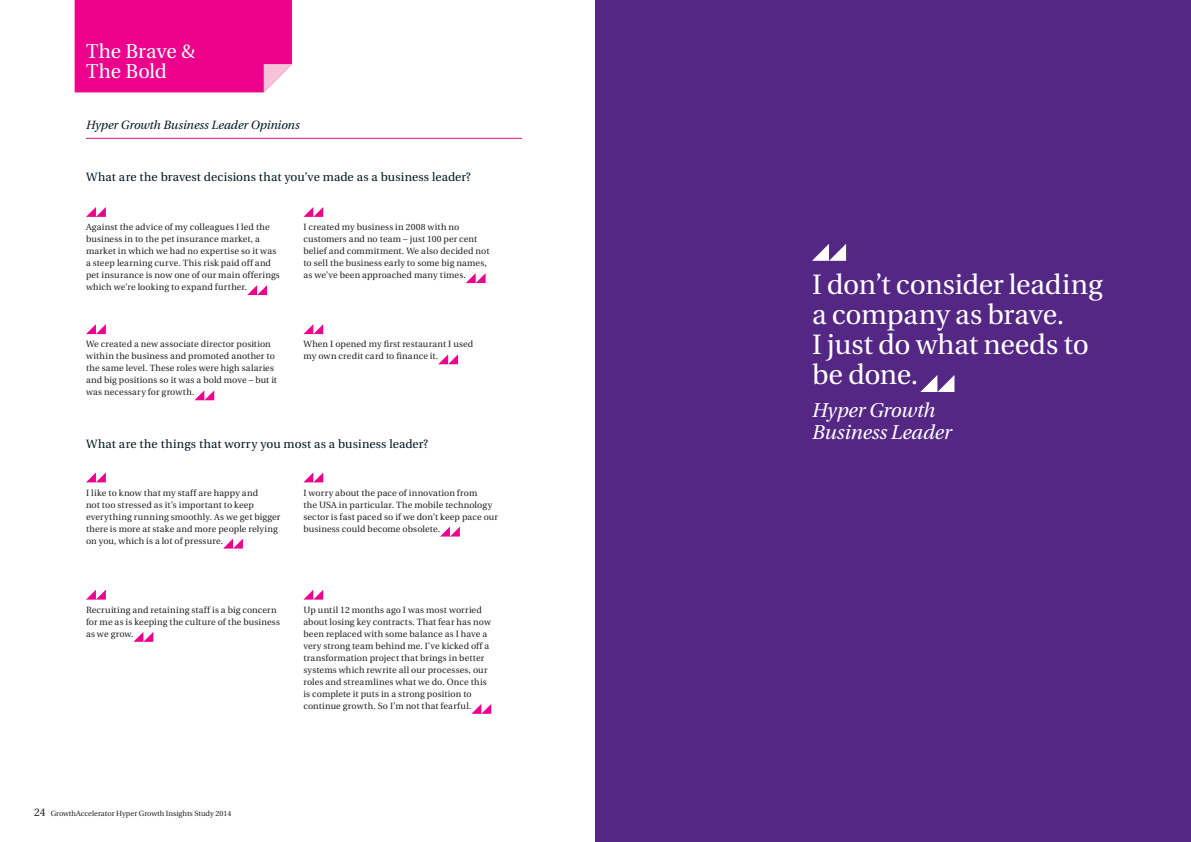
<style>
.page{position:relative;width:1191px;height:842px;background:#fff}
.page>*{position:absolute;margin:0;border:0;box-sizing:border-box;transform-origin:0 0}
.t1{font:28px/30px "Utopia";letter-spacing:-.01em;color:#fff}
.t2{font:italic 20px/22px "Utopia";letter-spacing:-.005em;color:#fff}
.t3{font:20px/20px "Utopia";letter-spacing:-.01em;color:#fff}
.t4{font:12px "Utopia";letter-spacing:.01em;color:#001722}
.t5{font:italic 12px "Utopia";letter-spacing:-.005em;color:#001722}
.t6{font:9px/12px "Utopia";letter-spacing:.015em;color:#231f20}
.t7{font:7.5px "Utopia";color:#231f20}
.s1{color:#001722}
.s2{font-size:11px}
</style>
<div class="page">
<div style="left:595px;top:0;width:596px;height:842px;background:#542785"></div>
<svg style="left:812px;top:244px;width:34px;height:17px"></svg>
<svg style="left:920px;top:375px;width:34px;height:17px"></svg>
<svg style="left:247px;top:285px;width:20px;height:10px"></svg>
<svg style="left:223px;top:539px;width:20px;height:9px"></svg>
<svg style="left:195px;top:390px;width:19px;height:10px"></svg>
<svg style="left:133px;top:632px;width:20px;height:10px"></svg>
<svg style="left:466px;top:273px;width:19px;height:10px"></svg>
<svg style="left:440px;top:527px;width:20px;height:9px"></svg>
<svg style="left:471px;top:704px;width:20px;height:10px"></svg>
<svg style="left:438px;top:354px;width:20px;height:10px"></svg>
<svg style="left:86px;top:207px;width:20px;height:10px"></svg>
<svg style="left:86px;top:472px;width:20px;height:10px"></svg>
<svg style="left:86px;top:324px;width:20px;height:10px"></svg>
<svg style="left:86px;top:590px;width:20px;height:10px"></svg>
<svg style="left:303px;top:207px;width:20px;height:10px"></svg>
<svg style="left:304px;top:472px;width:19px;height:10px"></svg>
<svg style="left:303px;top:590px;width:20px;height:10px"></svg>
<svg style="left:303px;top:324px;width:20px;height:10px"></svg>
<hr style="left:86px;top:138px;width:436px;height:1px;background:#ec008c">
<div style="left:75px;top:0;width:217px;height:92px;background:#ec008c"></div>
<h2 class="t3" style="left:86px;top:41px;width:111px">The Brave &amp;<br>The Bold</h2>
<h3 class="t5" style="left:86px;top:118px;width:215px">Hyper Growth Business Leader Opinions</h3>
<h3 class="t4" style="left:86px;top:170px;width:386px">What are the bravest decisions that you’ve made as a business leader?</h3>
<p class="t6" style="left:86px;top:221px;width:195px">Against the advice of my colleagues I led the business in to the pet insurance market, a market in which we had no expertise so it was a steep learning curve. This risk paid off and pet insurance is now one of our main offerings which we’re looking to expand further<span class="s1">.</span></p>
<p class="t6" style="left:86px;top:339px;width:192px">We created a new associate director position within the business and promoted another to the same level. These roles were high salaries and big positions so it was a bold move – but it was necessary for growth<span class="s1">.</span></p>
<p class="t6" style="left:303px;top:221px;width:187px">I created my business in 2008 with no customers and no team – just 100 per cent belief and commitment. We also decided not to sell the business early to some big names, as we’ve been approached many times<span class="s1">.</span></p>
<p class="t6" style="left:303px;top:339px;width:171px">When I opened my first restaurant I used my own credit card to finance it<span class="s1">.</span></p>
<h3 class="t4" style="left:86px;top:437px;width:344px">What are the things that worry you most as a business leader?</h3>
<p class="t6" style="left:86px;top:487px;width:196px">I like to know that my staff are happy and<br>not too stressed as it’s important to keep everything running smoothly. As we get bigger there is more at stake and more people relying on you, which is a lot of pressure<span class="s1">.</span></p>
<p class="t6" style="left:303px;top:487px;width:196px">I worry about the pace of innovation from<br>the USA in particular. The mobile technology sector is fast paced so if we don’t keep pace our business could become obsolete<span class="s1">.</span></p>
<p class="t6" style="left:86px;top:604px;width:195px">Recruiting and retaining staff is a big concern for me as is keeping the culture of the business as we grow<span class="s1">.</span></p>
<p class="t6" style="left:303px;top:604px;width:189px">Up until 12 months ago I was most worried about losing key contracts. That fear has now been replaced with some balance as I have a very strong team behind me. I’ve kicked off a transformation project that brings in better systems which rewrite all our processes, our roles and streamlines what we do. Once this is complete it puts in a strong position to continue growth. So I’m not that fearful<span class="s1">.</span></p>
<p class="t7" style="left:34px;top:810px;width:199px"><span class="s2">24</span> GrowthAccelerator Hyper Growth Insights Study 2014</p>
<h1 class="t1" style="left:812px;top:270px;width:292px">I don’t consider leading a company as brave.<br>I just do what needs to be done.</h1>
<h2 class="t2" style="left:812px;top:400px;width:141px">Hyper Growth<br>Business Leader</h2>
</div>
